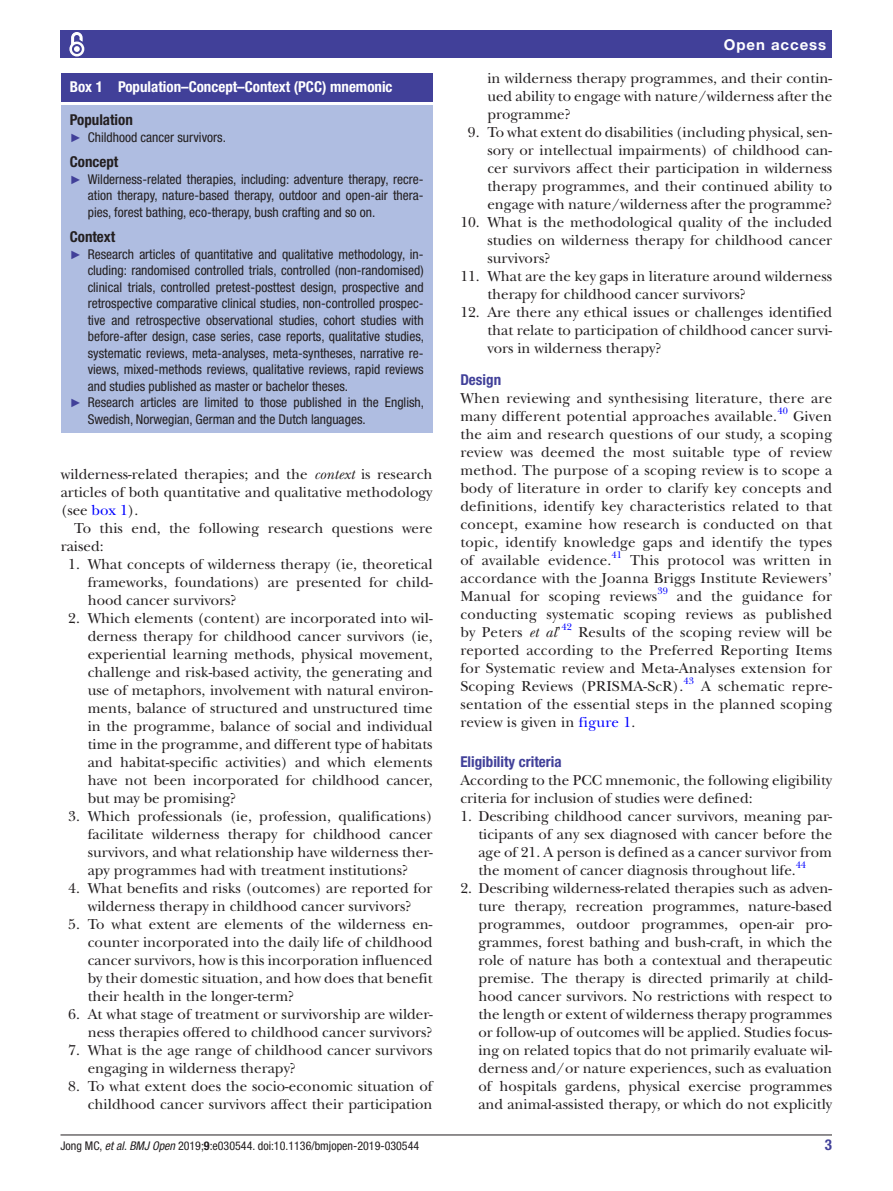
<style>
.page{position:relative;width:893px;height:1191px;background:#fff}
.page>*{position:absolute;margin:0;border:0;box-sizing:border-box;transform-origin:0 0}
.t1{font:15px/18px "New Baskerville";color:#231f20;text-align:justify}
.t2{font:700 condensed 15px "Helvetica Neue LT Std";color:#fff}
.t3{font:700 condensed 15px "Helvetica Neue LT Std";color:#414099}
.t4{font:700 condensed 15px "Helvetica Neue LT Std";color:#231f20}
.t5{font:700 15px "Helvetica Neue LT Std";letter-spacing:.065em;color:#fff}
.t6{font:condensed 13.5px/16.5px "Helvetica Neue LT Std";color:#231f20;text-align:justify}
.t7{font:condensed 12px "Helvetica Neue LT Std";color:#231f20}
.t8{font:9.9px "New Baskerville";letter-spacing:.015em;color:#00f}
.s1{font-family:"Arial";font-stretch:normal;font-size:12px;color:#414099}
.s2{font-style:italic}
.s3{color:#00f}
.s4{font-weight:700}
</style>
<div class="page">
<hr style="left:61px;top:1134px;width:771px;height:1px;background:#231f20">
<div style="left:61px;top:31px;width:771px;height:27px;background:#414099"></div>
<svg style="left:69px;top:32px;width:16px;height:25px"></svg>
<div style="left:61px;top:73px;width:372px;height:28px;background:#414099"></div>
<div style="left:61px;top:106px;width:372px;height:327px;background:#afbde1"></div>
<p class="t2" style="left:70px;top:78px;width:324px">Box 1 Population–Concept–Context (PCC) mnemonic</p>
<p class="t4" style="left:70px;top:111px;width:65px">Population</p>
<p class="t6" style="left:70px;top:129px;width:158px"><span class="s1">►</span> Childhood cancer survivors.</p>
<p class="t4" style="left:70px;top:153px;width:50px">Concept</p>
<p class="t6" style="left:88px;top:171px;width:337px;text-indent:-18px"><span class="s1">►</span> Wilderness-related therapies, including: adventure therapy, recre&shy;ation therapy, nature-based therapy, outdoor and open-air thera&shy;pies, forest bathing, eco-therapy, bush crafting and so on.</p>
<p class="t4" style="left:70px;top:228px;width:47px">Context</p>
<p class="t6" style="left:70px;top:246px;width:355px"><span class="s1">►</span> Research articles of quantitative and qualitative methodology, in-</p>
<p class="t6" style="left:88px;top:262px;width:337px">cluding: randomised controlled trials, controlled (non-randomised)</p>
<p class="t6" style="left:88px;top:279px;width:337px">clinical trials, controlled pretest-posttest design, prospective and</p>
<p class="t6" style="left:88px;top:295px;width:337px">retrospective comparative clinical studies, non-controlled prospec-</p>
<p class="t6" style="left:88px;top:312px;width:337px">tive and retrospective observational studies, cohort studies with</p>
<p class="t6" style="left:88px;top:328px;width:338px">before-after design, case series, case reports, qualitative studies,</p>
<p class="t6" style="left:88px;top:345px;width:337px">systematic reviews, meta-analyses, meta-syntheses, narrative re-</p>
<p class="t6" style="left:88px;top:361px;width:337px">views, mixed-methods reviews, qualitative reviews, rapid reviews</p>
<p class="t6" style="left:88px;top:378px;width:262px">and studies published as master or bachelor theses.</p>
<p class="t6" style="left:70px;top:394px;width:356px"><span class="s1">►</span> Research articles are limited to those published in the English,</p>
<p class="t6" style="left:88px;top:411px;width:279px">Swedish, Norwegian, German and the Dutch languages.</p>
<p class="t1" style="left:61px;top:465px;width:373px">wilderness-related therapies; and the <span class="s2">context</span> is research articles of both quantitative and qualitative methodology (see <span class="s3">box 1</span>).</p>
<p class="t1" style="left:61px;top:519px;width:373px;text-indent:14px">To this end, the following research questions were raised:</p>
<p class="t1" style="left:88px;top:555px;width:346px;text-indent:-20px">1. What concepts of wilderness therapy (ie, theoretical frameworks, foundations) are presented for child&shy;hood cancer survivors?</p>
<p class="t1" style="left:88px;top:609px;width:346px;text-indent:-20px">2. Which elements (content) are incorporated into wil&shy;derness therapy for childhood cancer survivors (ie, experiential learning methods, physical movement, challenge and risk-based activity, the generating and use of metaphors, involvement with natural environ&shy;ments, balance of structured and unstructured time in the programme, balance of social and individual time in the programme, and different type of habitats and habitat-specific activities) and which elements have not been incorporated for childhood cancer, but may be promising?</p>
<p class="t1" style="left:88px;top:807px;width:346px;text-indent:-19px">3. Which professionals (ie, profession, qualifications) facilitate wilderness therapy for childhood cancer survivors, and what relationship have wilderness ther&shy;apy programmes had with treatment institutions?</p>
<p class="t1" style="left:68px;top:879px;width:366px;text-align:center">4. What benefits and risks (outcomes) are reported for wilderness therapy in childhood cancer survivors?</p>
<p class="t1" style="left:88px;top:915px;width:346px;text-indent:-20px">5. To what extent are elements of the wilderness en&shy;counter incorporated into the daily life of childhood cancer survivors, how is this incorporation influenced by their domestic situation, and how does that benefit their health in the longer-term?</p>
<p class="t1" style="left:68px;top:1005px;width:366px;text-align:right">6. At what stage of treatment or survivorship are wilder&shy;ness therapies offered to childhood cancer survivors?</p>
<p class="t1" style="left:88px;top:1041px;width:346px;text-indent:-20px">7. What is the age range of childhood cancer survivors engaging in wilderness therapy?</p>
<p class="t1" style="left:68px;top:1077px;width:366px;text-align:right">8. To what extent does the socio-economic situation of childhood cancer survivors affect their participation</p>
<p class="t5" style="left:724px;top:35px;width:104px">Open access</p>
<p class="t1" style="left:487px;top:69px;width:346px">in wilderness therapy programmes, and their contin&shy;ued ability to engage with nature/wilderness after the programme?</p>
<p class="t1" style="left:487px;top:123px;width:346px;text-indent:-19px">9. To what extent do disabilities (including physical, sen&shy;sory or intellectual impairments) of childhood can&shy;cer survivors affect their participation in wilderness therapy programmes, and their continued ability to engage with nature/wilderness after the programme?</p>
<p class="t1" style="left:487px;top:213px;width:346px;text-indent:-27px">10. What is the methodological quality of the included studies on wilderness therapy for childhood cancer survivors?</p>
<p class="t1" style="left:487px;top:267px;width:346px;text-indent:-27px">11. What are the key gaps in literature around wilderness therapy for childhood cancer survivors?</p>
<p class="t1" style="left:487px;top:303px;width:346px;text-indent:-27px">12. Are there any ethical issues or challenges identified that relate to participation of childhood cancer survi&shy;vors in wilderness therapy?</p>
<p class="t3" style="left:460px;top:370px;width:42px">Design</p>
<p class="t1" style="left:460px;top:389px;width:373px">When reviewing and synthesising literature, there are many different potential approaches available.<sup>40</sup> Given the aim and research questions of our study, a scoping review was deemed the most suitable type of review method. The purpose of a scoping review is to scope a body of literature in order to clarify key concepts and definitions, identify key characteristics related to that concept, examine how research is conducted on that topic, identify knowledge gaps and identify the types of available evidence.</p>
<p class="t8" style="left:612px;top:549px;width:12px">41</p>
<p class="t1" style="left:460px;top:551px;width:373px;text-indent:170px">This protocol was written in accordance with the Joanna Briggs Institute Reviewers’ Manual for scoping reviews<sup>39</sup></p>
<p class="t1" style="left:460px;top:587px;width:373px;text-indent:217px">and the guidance for conducting systematic scoping reviews as published by Peters <span class="s2">et al</span>’</p>
<p class="t8" style="left:562px;top:621px;width:12px">42</p>
<p class="t1" style="left:460px;top:623px;width:373px;text-indent:118px">Results of the scoping review will be reported according to the Preferred Reporting Items for Systematic review and Meta-Analyses extension for Scoping Reviews (PRISMA-ScR).</p>
<p class="t8" style="left:684px;top:675px;width:12px">43</p>
<p class="t1" style="left:460px;top:677px;width:373px;text-indent:241px">A schematic repre&shy;sentation of the essential steps in the planned scoping review is given in <span class="s3">figure 1</span>.</p>
<p class="t3" style="left:460px;top:752px;width:103px">Eligibility criteria</p>
<p class="t1" style="left:460px;top:771px;width:373px">According to the PCC mnemonic, the following eligibility criteria for inclusion of studies were defined:</p>
<p class="t1" style="left:478px;top:807px;width:355px;text-indent:-18px">1. Describing childhood cancer survivors, meaning par&shy;ticipants of any sex diagnosed with cancer before the age of 21. A person is defined as a cancer survivor from the moment of cancer diagnosis throughout life.</p>
<p class="t8" style="left:796px;top:859px;width:12px">44</p>
<p class="t1" style="left:478px;top:879px;width:355px;text-indent:-18px">2. Describing wilderness-related therapies such as adven&shy;ture therapy, recreation programmes, nature-based programmes, outdoor programmes, open-air pro&shy;grammes, forest bathing and bush-craft, in which the role of nature has both a contextual and therapeutic premise. The therapy is directed primarily at child&shy;hood cancer survivors. No restrictions with respect to the length or extent of wilderness therapy programmes or follow-up of outcomes will be applied. Studies focus&shy;ing on related topics that do not primarily evaluate wil&shy;derness and/or nature experiences, such as evaluation of hospitals gardens, physical exercise programmes and animal-assisted therapy, or which do not explicitly</p>
<p class="t7" style="left:61px;top:1138px;width:360px">Jong MC, <span class="s2">et al</span>. <span class="s2">BMJ Open</span> 2019;<span class="s4">9</span>:e030544. doi:10.1136/bmjopen-2019-030544</p>
<p class="t3" style="left:825px;top:1135px;width:9px">3</p>
</div>
